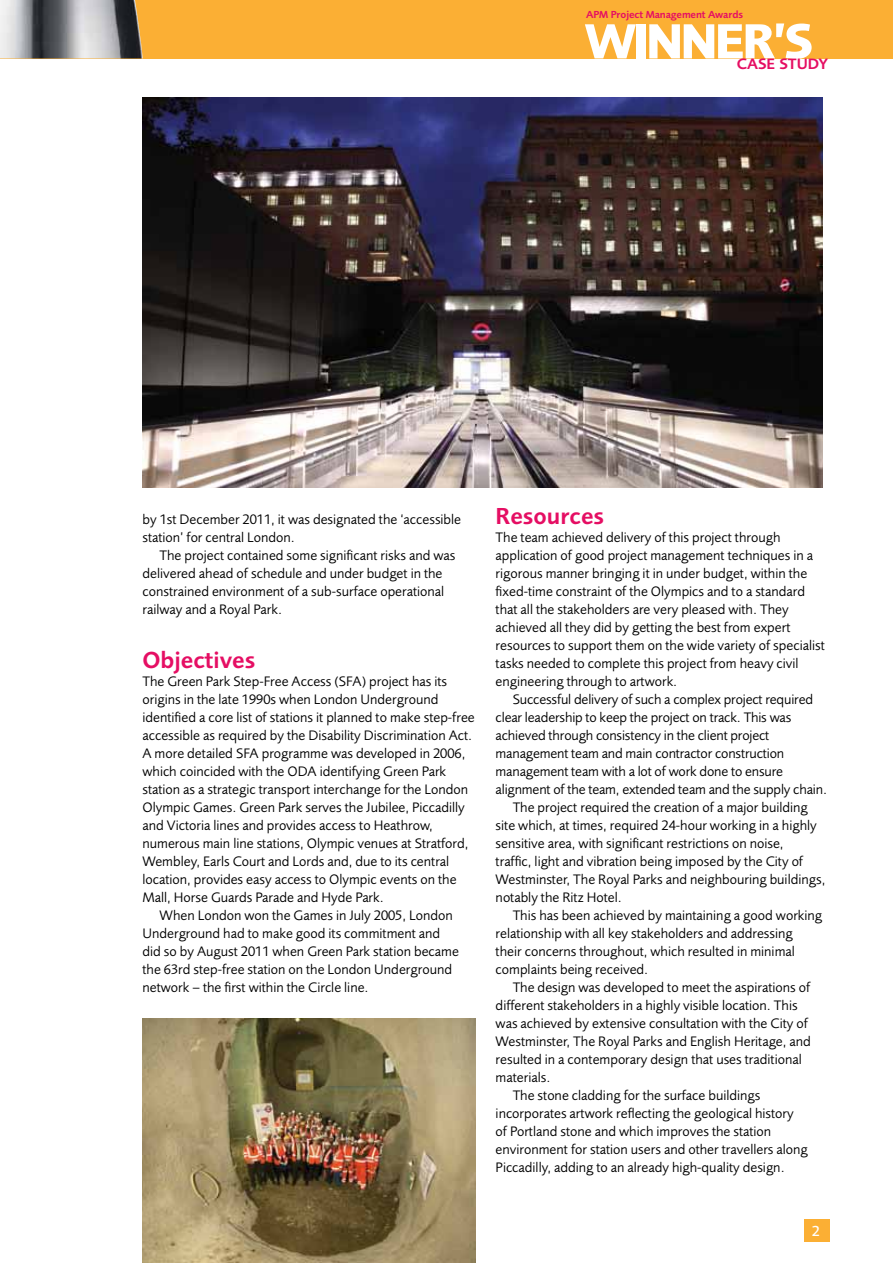
<style>
.page{position:relative;width:893px;height:1263px;background:#fff}
.page>*{position:absolute;margin:0;border:0;box-sizing:border-box;transform-origin:0 0}
.t1{font:700 51.15px "Foundry Sans";letter-spacing:-.06em;color:#fff}
.t2{font:600 24px "Foundry Sans";color:#e50e63}
.t3{font:600 15.6px "Foundry Sans";color:#e50e62}
.t4{font:500 15px "Foundry Sans";color:#fff}
.t5{font:14.25px/18px "Foundry Sans";color:#000}
.t6{font:600 10.65px "Foundry Sans";letter-spacing:-.01em;color:#e50e63}
</style>
<div class="page">
<div style="left:804px;top:1220px;width:25px;height:22px;background:#fbaf34"></div>
<svg style="left:0;top:0;width:893px;height:58px;background:#eaaa42"></svg>
<img style="left:142px;top:97px;width:681px;height:391px">
<img style="left:142px;top:1019px;width:333px;height:244px">
<p class="t6" style="left:586px;top:9px;width:159px">APM Project Management Awards</p>
<h1 class="t1" style="left:585px;top:11px;width:230px">WINNER’S</h1>
<p class="t3" style="left:737px;top:55px;width:93px">CASE STUDY</p>
<p class="t5" style="left:142px;top:510px;width:320px">by 1st December 2011, it was designated the ‘accessible station’ for central London.</p>
<p class="t5" style="left:142px;top:546px;width:314px;text-indent:17px">The project contained some significant risks and was delivered ahead of schedule and under budget in the constrained environment of a sub-surface operational railway and a Royal Park.</p>
<h2 class="t2" style="left:142px;top:646px;width:114px">Objectives</h2>
<p class="t5" style="left:142px;top:672px;width:306px">The Green Park Step-Free Access (SFA) project has its</p>
<p class="t5" style="left:142px;top:690px;width:297px">origins in the late 1990s when London Underground</p>
<p class="t5" style="left:142px;top:708px;width:334px">identified a core list of stations it planned to make step-free</p>
<p class="t5" style="left:142px;top:726px;width:331px">accessible as required by the Disability Discrimination Act.</p>
<p class="t5" style="left:142px;top:744px;width:324px">A more detailed SFA programme was developed in 2006,</p>
<p class="t5" style="left:142px;top:762px;width:305px">which coincided with the ODA identifying Green Park</p>
<p class="t5" style="left:142px;top:780px;width:327px">station as a strategic transport interchange for the London</p>
<p class="t5" style="left:142px;top:798px;width:324px">Olympic Games. Green Park serves the Jubilee, Piccadilly</p>
<p class="t5" style="left:142px;top:816px;width:292px">and Victoria lines and provides access to Heathrow,</p>
<p class="t5" style="left:142px;top:834px;width:327px">numerous main line stations, Olympic venues at Stratford,</p>
<p class="t5" style="left:142px;top:852px;width:308px">Wembley, Earls Court and Lords and, due to its central</p>
<p class="t5" style="left:142px;top:870px;width:316px">location, provides easy access to Olympic events on the</p>
<p class="t5" style="left:142px;top:888px;width:243px">Mall, Horse Guards Parade and Hyde Park.</p>
<p class="t5" style="left:159px;top:906px;width:295px">When London won the Games in July 2005, London</p>
<p class="t5" style="left:142px;top:924px;width:299px">Underground had to make good its commitment and</p>
<p class="t5" style="left:142px;top:942px;width:318px">did so by August 2011 when Green Park station became</p>
<p class="t5" style="left:142px;top:960px;width:311px">the 63rd step-free station on the London Underground</p>
<p class="t5" style="left:142px;top:978px;width:228px">network – the first within the Circle line.</p>
<h2 class="t2" style="left:496px;top:502px;width:110px">Resources</h2>
<p class="t5" style="left:496px;top:528px;width:331px">The team achieved delivery of this project through application of good project management techniques in a rigorous manner bringing it in under budget, within the fixed-time constraint of the Olympics and to a standard that all the stakeholders are very pleased with. They achieved all they did by getting the best from expert resources to support them on the wide variety of specialist tasks needed to complete this project from heavy civil engineering through to artwork.</p>
<p class="t5" style="left:513px;top:690px;width:302px">Successful delivery of such a complex project required</p>
<p class="t5" style="left:496px;top:708px;width:297px">clear leadership to keep the project on track. This was</p>
<p class="t5" style="left:496px;top:726px;width:275px">achieved through consistency in the client project</p>
<p class="t5" style="left:496px;top:744px;width:290px">management team and main contractor construction</p>
<p class="t5" style="left:496px;top:762px;width:289px">management team with a lot of work done to ensure</p>
<p class="t5" style="left:496px;top:780px;width:333px">alignment of the team, extended team and the supply chain.</p>
<p class="t5" style="left:513px;top:798px;width:297px">The project required the creation of a major building</p>
<p class="t5" style="left:496px;top:816px;width:323px">site which, at times, required 24-hour working in a highly</p>
<p class="t5" style="left:496px;top:834px;width:289px">sensitive area, with significant restrictions on noise,</p>
<p class="t5" style="left:496px;top:852px;width:309px">traffic, light and vibration being imposed by the City of</p>
<p class="t5" style="left:496px;top:870px;width:331px">Westminster, The Royal Parks and neighbouring buildings,</p>
<p class="t5" style="left:496px;top:888px;width:128px">notably the Ritz Hotel.</p>
<p class="t5" style="left:513px;top:906px;width:311px">This has been achieved by maintaining a good working</p>
<p class="t5" style="left:496px;top:924px;width:299px">relationship with all key stakeholders and addressing</p>
<p class="t5" style="left:496px;top:942px;width:301px">their concerns throughout, which resulted in minimal</p>
<p class="t5" style="left:496px;top:960px;width:154px">complaints being received.</p>
<p class="t5" style="left:513px;top:978px;width:299px">The design was developed to meet the aspirations of</p>
<p class="t5" style="left:496px;top:996px;width:303px">different stakeholders in a highly visible location. This</p>
<p class="t5" style="left:496px;top:1014px;width:314px">was achieved by extensive consultation with the City of</p>
<p class="t5" style="left:496px;top:1032px;width:317px">Westminster, The Royal Parks and English Heritage, and</p>
<p class="t5" style="left:496px;top:1050px;width:308px">resulted in a contemporary design that uses traditional</p>
<p class="t5" style="left:496px;top:1068px;width:56px">materials.</p>
<p class="t5" style="left:513px;top:1086px;width:249px">The stone cladding for the surface buildings</p>
<p class="t5" style="left:496px;top:1104px;width:300px">incorporates artwork reflecting the geological history</p>
<p class="t5" style="left:496px;top:1122px;width:277px">of Portland stone and which improves the station</p>
<p class="t5" style="left:496px;top:1140px;width:314px">environment for station users and other travellers along</p>
<p class="t5" style="left:496px;top:1158px;width:291px">Piccadilly, adding to an already high-quality design.</p>
<p class="t4" style="left:812px;top:1222px;width:10px">2</p>
</div>
